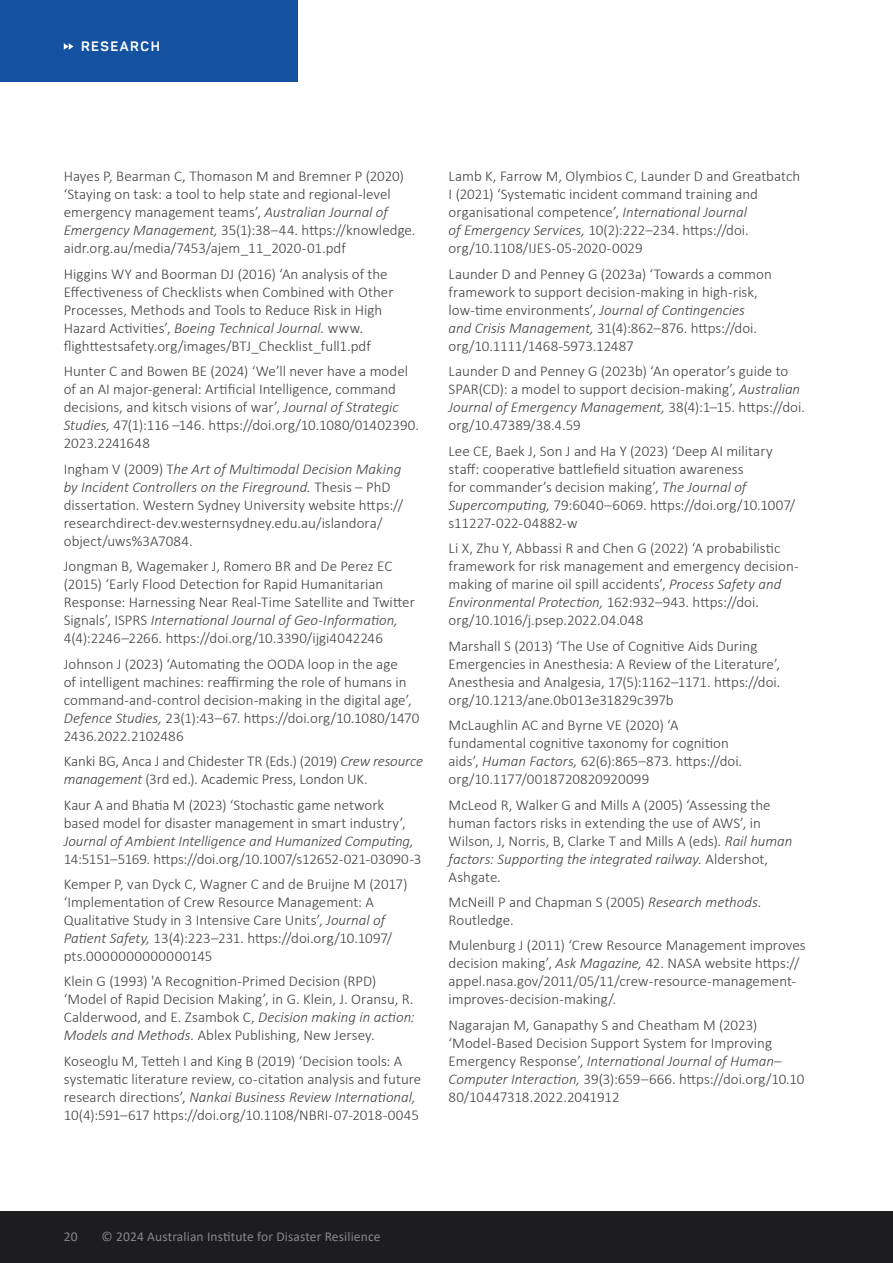
<style>
.page{position:relative;width:893px;height:1263px;background:#fff}
.page>*{position:absolute;margin:0;border:0;box-sizing:border-box;transform-origin:0 0}
.t1{font:300 15px/18px "Calibri";color:#414042}
.t2{font:italic 300 15px "Calibri";letter-spacing:-.005em;color:#414042}
.t3{font:13.5px "Calibri";letter-spacing:.01em;color:#868788}
.t4{font:700 13.5px "Panton";letter-spacing:.11em;color:#fff}
.s1{font-style:italic}
</style>
<div class="page">
<div style="left:0;top:1212px;width:893px;height:51px;background:#1d1d1f"></div>
<div style="left:0;top:0;width:298px;height:81px;background:#1452a1"></div>
<svg style="left:64px;top:43px;width:9px;height:7px"></svg>
<p class="t4" style="left:81px;top:38px;width:80px">RESEARCH</p>
<p class="t1" style="left:64px;top:167px;width:353px">Hayes P, Bearman C, Thomason M and Bremner P (2020) ‘Staying on task: a tool to help state and regional-level emergency management teams’, <span class="s1">Australian Journal of Emergency Management,</span> 35(1):38–44. https://knowledge. aidr.org.au/media/7453/ajem_11_2020-01.pdf</p>
<p class="t1" style="left:64px;top:265px;width:331px">Higgins WY and Boorman DJ (2016) ‘An analysis of the Effectiveness of Checklists when Combined with Other Processes, Methods and Tools to Reduce Risk in High Hazard Activities’, <span class="s1">Boeing Technical Journal.</span> www. flighttestsafety.org/images/BTJ_Checklist_full1.pdf</p>
<p class="t1" style="left:64px;top:362px;width:357px">Hunter C and Bowen BE (2024) ‘We’ll never have a model of an AI major-general: Artificial Intelligence, command decisions, and kitsch visions of war’, <span class="s1">Journal of Strategic Studies,</span> 47(1):116 –146. https://doi.org/10.1080/01402390.<br>2023.2241648</p>
<p class="t1" style="left:64px;top:460px;width:341px">Ingham V (2009) T<span class="s1">he Art of Multimodal Decision Making by Incident Controllers on the Fireground.</span> Thesis – PhD dissertation. Western Sydney University website https:// researchdirect-dev.westernsydney.edu.au/islandora/ object/uws%3A7084.</p>
<p class="t1" style="left:64px;top:557px;width:353px">Jongman B, Wagemaker J, Romero BR and De Perez EC (2015) ‘Early Flood Detection for Rapid Humanitarian Response: Harnessing Near Real-Time Satellite and Twitter Signals’, ISPRS <span class="s1">International Journal of Geo-Information, </span>4(4):2246–2266. https://doi.org/10.3390/ijgi4042246</p>
<p class="t1" style="left:64px;top:654px;width:357px">Johnson J (2023) ‘Automating the OODA loop in the age<br>of intelligent machines: reaffirming the role of humans in command-and-control decision-making in the digital age’, <span class="s1">Defence Studies,</span> 23(1):43–67. https://doi.org/10.1080/1470<br>2436.2022.2102486</p>
<p class="t1" style="left:64px;top:752px;width:361px">Kanki BG, Anca J and Chidester TR (Eds.) (2019) <span class="s1">Crew resource management</span> (3rd ed.). Academic Press, London UK.</p>
<p class="t1" style="left:64px;top:795px;width:343px">Kaur A and Bhatia M (2023) ‘Stochastic game network based model for disaster management in smart industry’,</p>
<p class="t2" style="left:64px;top:831px;width:351px">Journal of Ambient Intelligence and Humanized Computing,</p>
<p class="t1" style="left:64px;top:846px;width:359px;line-height:25.5px">14:5151–5169. https://doi.org/10.1007/s12652-021-03090-3<br>Kemper P, van Dyck C, Wagner C and de Bruijne M (2017)</p>
<p class="t1" style="left:64px;top:893px;width:330px">‘Implementation of Crew Resource Management: A Qualitative Study in 3 Intensive Care Units’, <span class="s1">Journal of Patient Safety,</span> 13(4):223–231. https://doi.org/10.1097/ pts.0000000000000145</p>
<p class="t1" style="left:64px;top:972px;width:352px">Klein G (1993) 'A Recognition-Primed Decision (RPD) ‘Model of Rapid Decision Making’, in G. Klein, J. Oransu, R.<br>Calderwood, and E. Zsambok C, <span class="s1">Decision making in action:<br>Models and Methods.</span> Ablex Publishing, New Jersey.</p>
<p class="t1" style="left:64px;top:1052px;width:359px">Koseoglu M, Tetteh I and King B (2019) ‘Decision tools: A systematic literature review, co-citation analysis and future research directions’, <span class="s1">Nankai Business Review International, </span>10(4):591–617 https://doi.org/10.1108/NBRI-07-2018-0045</p>
<p class="t1" style="left:449px;top:167px;width:353px">Lamb K, Farrow M, Olymbios C, Launder D and Greatbatch I (2021) ‘Systematic incident command training and organisational competence’, <span class="s1">International Journal<br>of Emergency Services,</span> 10(2):222–234. https://doi. org/10.1108/IJES-05-2020-0029</p>
<p class="t1" style="left:449px;top:265px;width:325px">Launder D and Penney G (2023a) ‘Towards a common framework to support decision‐making in high‐risk, low‐time environments’, <span class="s1">Journal of Contingencies<br>and Crisis Management,</span> 31(4):862–876. https://doi. org/10.1111/1468-5973.12487</p>
<p class="t1" style="left:449px;top:362px;width:358px">Launder D and Penney G (2023b) ‘An operator’s guide to SPAR(CD): a model to support decision-making’, <span class="s1">Australian Journal of Emergency Management,</span> 38(4):1–15. https://doi. org/10.47389/38.4.59</p>
<p class="t1" style="left:449px;top:442px;width:348px">Lee CE, Baek J, Son J and Ha Y (2023) ‘Deep AI military staff: cooperative battlefield situation awareness<br>for commander’s decision making’, <span class="s1">The Journal of Supercomputing,</span> 79:6040–6069. https://doi.org/10.1007/ s11227-022-04882-w</p>
<p class="t1" style="left:449px;top:539px;width:351px">Li X, Zhu Y, Abbassi R and Chen G (2022) ‘A probabilistic framework for risk management and emergency decision&shy;making of marine oil spill accidents’, <span class="s1">Process Safety and Environmental Protection,</span> 162:932–943. https://doi. org/10.1016/j.psep.2022.04.048</p>
<p class="t1" style="left:449px;top:636px;width:333px">Marshall S (2013) ‘The Use of Cognitive Aids During Emergencies in Anesthesia: A Review of the Literature’, Anesthesia and Analgesia, 17(5):1162–1171. https://doi. org/10.1213/ane.0b013e31829c397b</p>
<p class="t1" style="left:449px;top:716px;width:295px">McLaughlin AC and Byrne VE (2020) ‘A fundamental cognitive taxonomy for cognition aids’, <span class="s1">Human Factors,</span> 62(6):865–873. https://doi. org/10.1177/0018720820920099</p>
<p class="t1" style="left:449px;top:795px;width:345px">McLeod R, Walker G and Mills A (2005) ‘Assessing the human factors risks in extending the use of AWS’, in Wilson, J, Norris, B, Clarke T and Mills A (eds). <span class="s1">Rail human factors: Supporting the integrated railway.</span> Aldershot, Ashgate.</p>
<p class="t1" style="left:449px;top:893px;width:315px">McNeill P and Chapman S (2005) <span class="s1">Research methods.<br></span>Routledge.</p>
<p class="t1" style="left:449px;top:936px;width:359px">Mulenburg J (2011) ‘Crew Resource Management improves decision making’, <span class="s1">Ask Magazine,</span> 42. NASA website https:// appel.nasa.gov/2011/05/11/crew-resource-management&shy;improves-decision-making/.</p>
<p class="t1" style="left:449px;top:1016px;width:357px">Nagarajan M, Ganapathy S and Cheatham M (2023) ‘Model-Based Decision Support System for Improving Emergency Response’, <span class="s1">International Journal of Human– Computer Interaction,</span> 39(3):659–666. https://doi.org/10.10<br>80/10447318.2022.2041912</p>
<p class="t3" style="left:64px;top:1227px;width:15px">20</p>
<p class="t3" style="left:102px;top:1227px;width:280px">© 2024 Australian Institute for Disaster Resilience</p>
</div>
